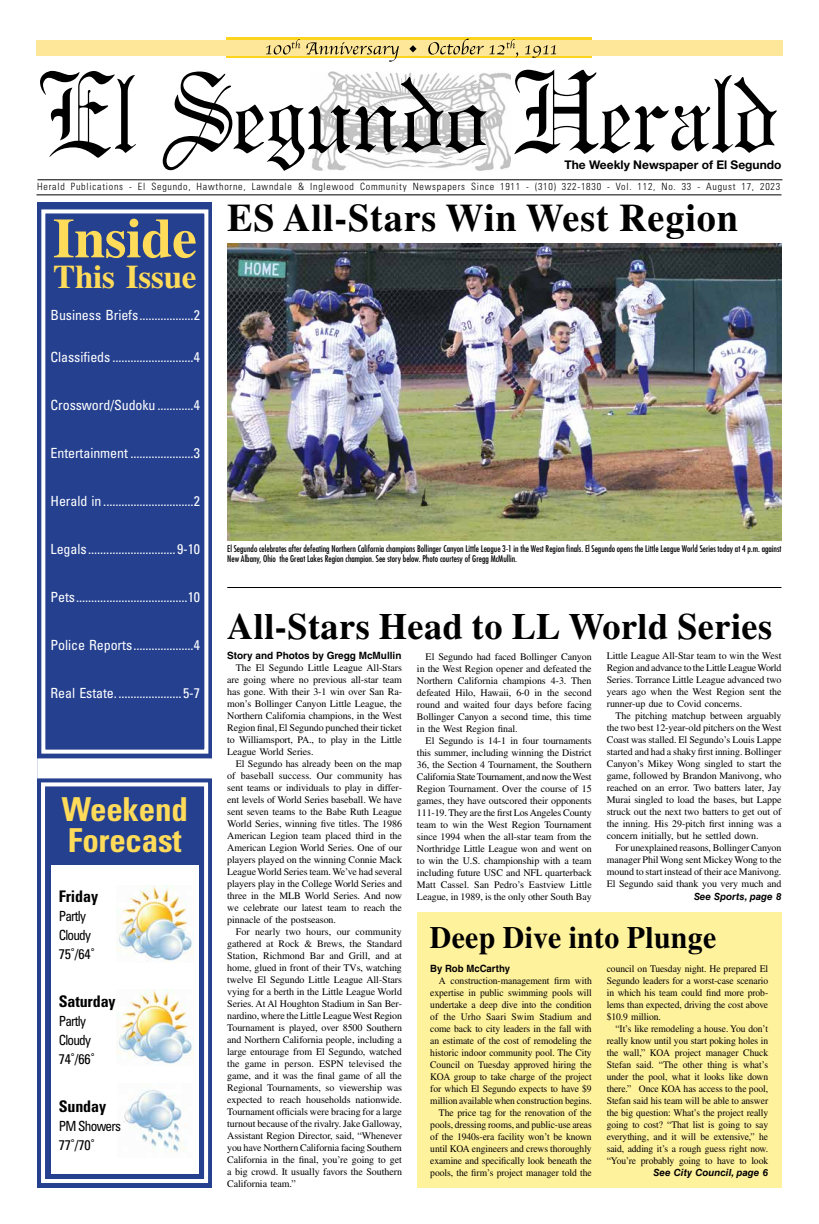
<style>
.page{position:relative;width:819px;height:1224px;background:#fff}
.page>*{position:absolute;margin:0;border:0;box-sizing:border-box;transform-origin:0 0}
.t1{font:700 56px "Times LT Std";letter-spacing:-.005em;color:#ffdb5a}
.t2{font:700 39px "Times LT Std";letter-spacing:.02em;color:#000}
.t3{font:700 37px "Times LT Std";letter-spacing:.01em;color:#000}
.t4{font:700 condensed 33px/31px "Univers LT Std";letter-spacing:-.005em;color:#ffdb5a}
.t5{font:700 33px "Times LT Std";letter-spacing:-.01em;color:#ffdb5a}
.t6{font:700 31px "Times LT Std";letter-spacing:.015em;color:#000;scale:.96 1}
.t7{font:700 condensed 16px "Univers LT Std";letter-spacing:-.005em;color:#000}
.t8{font:condensed 14px "Univers LT Std";letter-spacing:-.005em;color:#fff}
.t9{font:condensed 14px/19px "Univers LT Std";letter-spacing:-.055em;color:#000;scale:.95 1}
.t10{font:700 12px "Helvetica Neue LT Std";color:#000}
.t11{font:10px/12px "Times LT Std";letter-spacing:-.01em;color:#000;text-align:justify}
.t12{font:10px/12px "Times LT Std";letter-spacing:-.01em;color:#000;text-align:justify;scale:.96 1}
.t13{font:300 condensed 10px "Univers LT Std";letter-spacing:.075em;color:#000}
.t14{font:700 10px "Helvetica LT Std";color:#000}
.t15{font:700 10px "Helvetica LT Std";color:#000;scale:.96 1}
.t16{font:italic 700 9.8px "Helvetica LT Std";color:#000}
.t17{font:condensed 9px/9.5px "Futura Std";color:#000}
</style>
<div class="page">
<div style="left:226px;top:37px;width:366px;height:21px;background:#ffd41c"></div>
<svg style="left:40px;top:69px;width:737px;height:102px"></svg>
<hr style="left:37px;top:194px;width:745px;height:1px;background:#000">
<hr style="left:37px;top:179px;width:745px;height:1px;background:#000">
<div style="left:37px;top:40px;width:746px;height:15px;background:#ffe799"></div>
<svg style="left:266px;top:39px;width:291px;height:23px"></svg>
<div style="left:417px;top:912px;width:365px;height:276px;background:#fff29d"></div>
<img style="left:227px;top:243px;width:555px;height:297px">
<hr style="left:227px;top:587px;width:555px;height:1px;background:#000">
<div style="left:37px;top:202px;width:175px;height:986px;background:#25408f"></div>
<div style="left:41px;top:209px;width:167px;height:545px;border:4px solid #fff"></div>
<div style="left:37px;top:758px;width:175px;height:20px;background:#fff"></div>
<div style="left:41px;top:782px;width:167px;height:401px;border:4px solid #fff"></div>
<div style="left:51px;top:865px;width:148px;height:309px;background:#fff"></div>
<img style="left:117px;top:989px;width:76px;height:75px">
<img style="left:117px;top:886px;width:76px;height:75px">
<img style="left:124px;top:1090px;width:63px;height:62px">
<p class="t10" style="left:564px;top:158px;width:219px">The Weekly Newspaper of El Segundo</p>
<p class="t13" style="left:37px;top:181px;width:745px">Herald Publications - El Segundo, Hawthorne, Lawndale &amp; Inglewood Community Newspapers Since 1911 - (310) 322-1830 - Vol. 112, No. 33 - August 17, 2023</p>
<h1 class="t1" style="left:53px;top:205px;width:146px">Inside</h1>
<h3 class="t5" style="left:53px;top:257px;width:145px">This Issue</h3>
<h3 class="t8" style="left:51px;top:306px;width:151px">Business Briefs..................2</h3>
<h3 class="t8" style="left:51px;top:348px;width:151px">Classifieds ...........................4</h3>
<h3 class="t8" style="left:51px;top:396px;width:151px">Crossword/Sudoku ............4</h3>
<h3 class="t8" style="left:51px;top:444px;width:151px">Entertainment .....................3</h3>
<h3 class="t8" style="left:51px;top:492px;width:151px">Herald in..............................2</h3>
<h3 class="t8" style="left:51px;top:540px;width:151px">Legals .............................9-10</h3>
<h3 class="t8" style="left:51px;top:588px;width:151px">Pets.....................................10</h3>
<h3 class="t8" style="left:51px;top:636px;width:151px">Police Reports....................4</h3>
<h3 class="t8" style="left:51px;top:684px;width:151px">Real Estate. .....................5-7</h3>
<h3 class="t4" style="left:62px;top:793px;width:128px">Weekend<br>Forecast</h3>
<h3 class="t7" style="left:59px;top:887px;width:41px">Friday</h3>
<h3 class="t9" style="left:59px;top:906px;width:39px">Partly<br>Cloudy<br>75˚/64˚</h3>
<h3 class="t7" style="left:59px;top:992px;width:58px">Saturday</h3>
<h3 class="t9" style="left:59px;top:1011px;width:39px">Partly<br>Cloudy<br>74˚/66˚</h3>
<h3 class="t7" style="left:59px;top:1097px;width:49px">Sunday</h3>
<h3 class="t9" style="left:59px;top:1116px;width:67px">PM Showers<br>77˚/70˚</h3>
<h2 class="t2" style="left:227px;top:194px;width:512px">ES All-Stars Win West Region</h2>
<p class="t17" style="left:227px;top:544px;width:556px">El Segundo celebrates after defeating Northern California champions Bollinger Canyon Little League 3-1 in the West Region finals. El Segundo opens the Little League World Series today at 4 p.m. against<br>New Albany, Ohio the Great Lakes Region champion. See story below. Photo courtesy of Gregg McMullin.</p>
<h3 class="t3" style="left:227px;top:604px;width:547px">All-Stars Head to LL World Series</h3>
<p class="t14" style="left:227px;top:650px;width:176px">Story and Photos by Gregg McMullin</p>
<p class="t11" style="left:227px;top:662px;width:176px;text-indent:9px">The El Segundo Little League All-Stars are going where no previous all-star team has gone. With their 3-1 win over San Ra&shy;mon’s Bollinger Canyon Little League, the Northern California champions, in the West Region final, El Segundo punched their ticket to Williamsport, PA., to play in the Little League World Series.</p>
<p class="t11" style="left:227px;top:758px;width:176px;text-indent:9px">El Segundo has already been on the map of baseball success. Our community has sent teams or individuals to play in differ&shy;ent levels of World Series baseball. We have sent seven teams to the Babe Ruth League World Series, winning five titles. The 1986<br>American Legion team placed third in the American Legion World Series. One of our players played on the winning Connie Mack League World Series team. We’ve had several players play in the College World Series and three in the MLB World Series. And now we celebrate our latest team to reach the pinnacle of the postseason.</p>
<p class="t11" style="left:227px;top:926px;width:176px;text-indent:9px">For nearly two hours, our community gathered at Rock &amp; Brews, the Standard Station, Richmond Bar and Grill, and at home, glued in front of their TVs, watching twelve El Segundo Little League All-Stars vying for a berth in the Little League World Series. At Al Houghton Stadium in San Ber&shy;nardino, where the Little League West Region Tournament is played, over 8500 Southern and Northern California people, including a large entourage from El Segundo, watched the game in person. ESPN televised the game, and it was the final game of all the Regional Tournaments, so viewership was expected to reach households nationwide.<br>Tournament officials were bracing for a large turnout because of the rivalry. Jake Galloway, Assistant Region Director, said, “Whenever you have Northern California facing Southern California in the final, you’re going to get a big crowd. It usually favors the Southern California team.”</p>
<p class="t11" style="left:607px;top:650px;width:176px">Little League All-Star team to win the West Region and advance to the Little League World Series. Torrance Little League advanced two years ago when the West Region sent the runner-up due to Covid concerns.</p>
<p class="t11" style="left:607px;top:710px;width:176px;text-indent:9px">The pitching matchup between arguably the two best 12-year-old pitchers on the West Coast was stalled. El Segundo’s Louis Lappe started and had a shaky first inning. Bollinger Canyon’s Mikey Wong singled to start the game, followed by Brandon Manivong, who reached on an error. Two batters later, Jay Murai singled to load the bases, but Lappe struck out the next two batters to get out of the inning. His 29-pitch first inning was a concern initially, but he settled down.</p>
<p class="t11" style="left:607px;top:842px;width:176px;text-indent:9px">For unexplained reasons, Bollinger Canyon manager Phil Wong sent Mickey Wong to the mound to start instead of their ace Manivong.<br>El Segundo said thank you very much and</p>
<p class="t16" style="left:694px;top:891px;width:89px">See Sports, page 8</p>
<p class="t11" style="left:417px;top:650px;width:176px;text-indent:9px">El Segundo had faced Bollinger Canyon in the West Region opener and defeated the Northern California champions 4-3. Then defeated Hilo, Hawaii, 6-0 in the second round and waited four days before facing Bollinger Canyon a second time, this time in the West Region final.</p>
<p class="t11" style="left:417px;top:734px;width:176px;text-indent:9px">El Segundo is 14-1 in four tournaments this summer, including winning the District 36, the Section 4 Tournament, the Southern California State Tournament, and now the West Region Tournament. Over the course of 15 games, they have outscored their opponents 111-19. They are the first Los Angeles County team to win the West Region Tournament since 1994 when the all-star team from the Northridge Little League won and went on to win the U.S. championship with a team including future USC and NFL quarterback Matt Cassel. San Pedro’s Eastview Little League, in 1989, is the only other South Bay</p>
<h3 class="t6" style="left:430px;top:919px;width:300px">Deep Dive into Plunge</h3>
<p class="t15" style="left:430px;top:962px;width:85px">By Rob McCarthy</p>
<p class="t12" style="left:430px;top:974px;width:170px;text-align:right">A construction-management firm with expertise in public swimming pools will undertake a deep dive into the condition of the Urho Saari Swim Stadium and come back to city leaders in the fall with an estimate of the cost of remodeling the historic indoor community pool. The City Council on Tuesday approved hiring the KOA group to take charge of the project for which El Segundo expects to have $9 million available when construction begins.<br>The price tag for the renovation of the pools, dressing rooms, and public-use areas of the 1940s-era facility won’t be known until KOA engineers and crews thoroughly examine and specifically look beneath the pools, the firm’s project manager told the</p>
<p class="t12" style="left:607px;top:962px;width:170px">council on Tuesday night. He prepared El Segundo leaders for a worst-case scenario in which his team could find more prob&shy;lems than expected, driving the cost above $10.9 million.</p>
<p class="t12" style="left:607px;top:1022px;width:170px;text-indent:9px">“It’s like remodeling a house. You don’t really know until you start poking holes in the wall,” KOA project manager Chuck Stefan said. “The other thing is what’s under the pool, what it looks like down there.” Once KOA has access to the pool, Stefan said his team will be able to answer the big question: What’s the project really going to cost? “That list is going to say everything, and it will be extensive,” he said, adding it’s a rough guess right now. “You’re probably going to have to look</p>
<p class="t16" style="left:654px;top:1166px;width:116px">See City Council, page 6</p>
</div>
